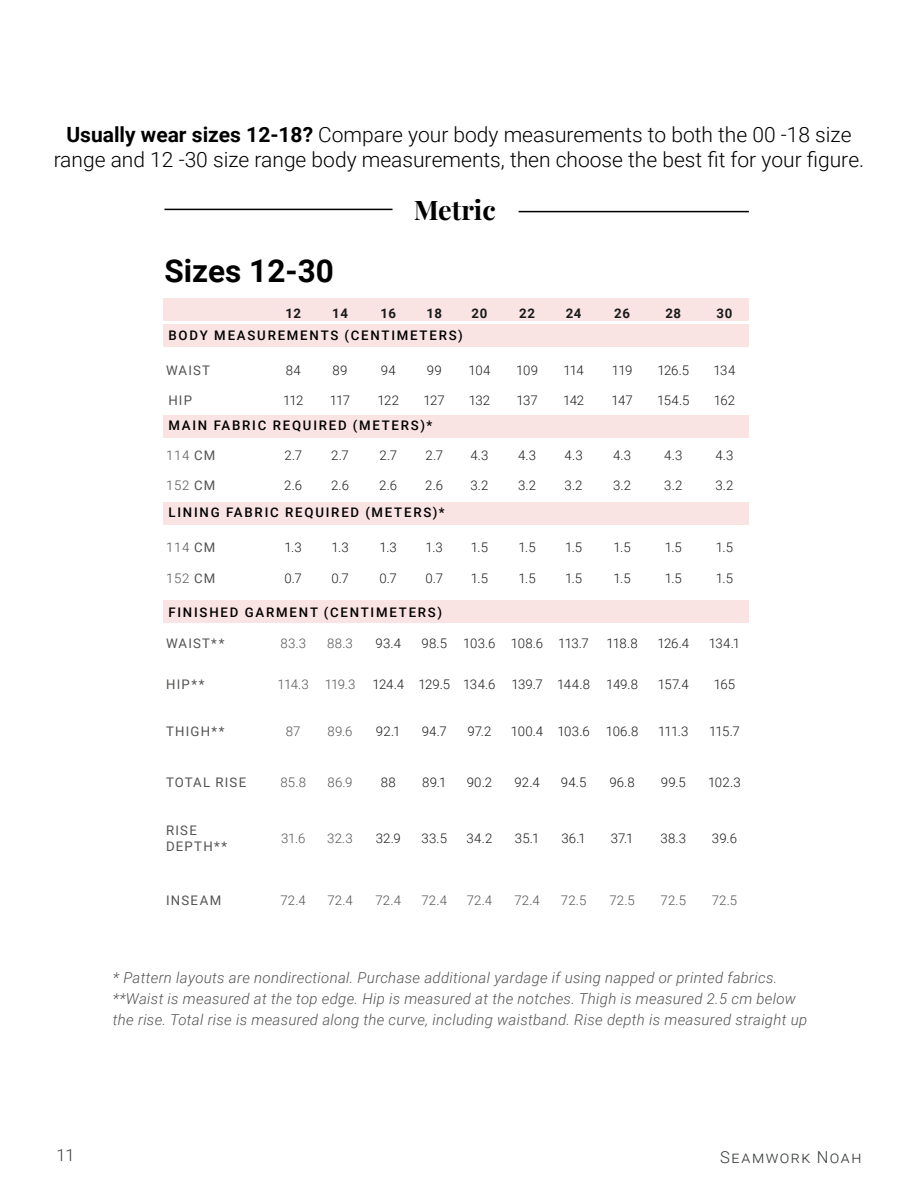
<style>
.page{position:relative;width:918px;height:1188px;background:#fff}
.page>*{position:absolute;margin:0;border:0;box-sizing:border-box;transform-origin:0 0}
.t1{font:700 31.5px "Roboto";color:#000}
.t2{font:700 27px "Playfair Display";color:#000}
.t3{font:300 21px/25.2px "Roboto";color:#000;text-align:center}
.t4{font:300 16.5px "Roboto";letter-spacing:.09em;color:#373a3b}
.t5{font:italic 300 15px/21px "Roboto";letter-spacing:.02em;color:#545352}
.t6{font:300 13.2px "Roboto";letter-spacing:-.005em;color:#1a1a1a}
.t7{font:500 13.2px "Roboto";letter-spacing:.135em;color:#000}
.t8{font:300 13.2px "Roboto";letter-spacing:.005em;color:#545352}
.t9{font:13.2px/15.9px "Roboto";letter-spacing:.09em;color:#545352}
.t10{font:700 13.2px "Roboto";letter-spacing:.05em;color:#1a1a1a}
.s1{font-weight:700}
.s2{font-weight:400}
</style>
<div class="page">
<div style="left:163px;top:324px;width:586px;height:23px;background:#fae4e3"></div>
<div style="left:163px;top:415px;width:586px;height:23px;background:#fae4e3"></div>
<div style="left:163px;top:502px;width:586px;height:23px;background:#fae4e3"></div>
<div style="left:163px;top:298px;width:586px;height:22px;background:#fae4e3"></div>
<div style="left:163px;top:600px;width:586px;height:23px;background:#fae4e3"></div>
<hr style="left:164px;top:209px;width:229px;height:1px;background:#000">
<hr style="left:519px;top:211px;width:230px;height:1px;background:#000">
<p class="t3" style="left:54px;top:121px;width:812px"><span class="s1">Usually wear sizes 12-18?</span> Compare your body measurements to both the 00 -18 size range and 12 -30 size range body measurements, then choose the best fit for your figure.</p>
<p class="t1" style="left:164px;top:249px;width:171px">Sizes 12-30</p>
<p class="t2" style="left:414px;top:188px;width:84px">Metric</p>
<p class="t10" style="left:285px;top:304px;width:17px">12</p>
<p class="t10" style="left:332px;top:304px;width:17px">14</p>
<p class="t10" style="left:380px;top:304px;width:17px">16</p>
<p class="t10" style="left:426px;top:304px;width:17px">18</p>
<p class="t10" style="left:472px;top:304px;width:17px">20</p>
<p class="t10" style="left:519px;top:304px;width:17px">22</p>
<p class="t10" style="left:566px;top:304px;width:17px">24</p>
<p class="t10" style="left:614px;top:304px;width:17px">26</p>
<p class="t10" style="left:665px;top:304px;width:17px">28</p>
<p class="t10" style="left:717px;top:304px;width:17px">30</p>
<p class="t7" style="left:168px;top:326px;width:296px">BODY MEASUREMENTS (CENTIMETERS)</p>
<p class="t9" style="left:166px;top:362px;width:46px">WAIST</p>
<p class="t6" style="left:286px;top:361px;width:17px">84</p>
<p class="t6" style="left:333px;top:361px;width:16px">89</p>
<p class="t6" style="left:381px;top:361px;width:16px">94</p>
<p class="t6" style="left:427px;top:361px;width:16px">99</p>
<p class="t6" style="left:469px;top:361px;width:23px">104</p>
<p class="t6" style="left:516px;top:361px;width:23px">109</p>
<p class="t6" style="left:563px;top:361px;width:22px">114</p>
<p class="t6" style="left:612px;top:361px;width:22px">119</p>
<p class="t6" style="left:657px;top:361px;width:33px">126.5</p>
<p class="t6" style="left:714px;top:361px;width:23px">134</p>
<p class="t9" style="left:168px;top:392px;width:25px">HIP</p>
<p class="t6" style="left:283px;top:391px;width:22px">112</p>
<p class="t6" style="left:330px;top:391px;width:22px">117</p>
<p class="t6" style="left:377px;top:391px;width:23px">122</p>
<p class="t6" style="left:424px;top:391px;width:23px">127</p>
<p class="t6" style="left:469px;top:391px;width:23px">132</p>
<p class="t6" style="left:516px;top:391px;width:23px">137</p>
<p class="t6" style="left:563px;top:391px;width:23px">142</p>
<p class="t6" style="left:611px;top:391px;width:23px">147</p>
<p class="t6" style="left:657px;top:391px;width:34px">154.5</p>
<p class="t6" style="left:714px;top:391px;width:23px">162</p>
<p class="t7" style="left:168px;top:416px;width:265px">MAIN FABRIC REQUIRED (METERS)*</p>
<p class="t8" style="left:166px;top:446px;width:51px">114 <span class="s2">CM</span></p>
<p class="t6" style="left:284px;top:446px;width:19px">2.7</p>
<p class="t6" style="left:331px;top:446px;width:19px">2.7</p>
<p class="t6" style="left:379px;top:446px;width:19px">2.7</p>
<p class="t6" style="left:425px;top:446px;width:19px">2.7</p>
<p class="t6" style="left:470px;top:446px;width:20px">4.3</p>
<p class="t6" style="left:518px;top:446px;width:20px">4.3</p>
<p class="t6" style="left:565px;top:446px;width:20px">4.3</p>
<p class="t6" style="left:613px;top:446px;width:20px">4.3</p>
<p class="t6" style="left:664px;top:446px;width:20px">4.3</p>
<p class="t6" style="left:715px;top:446px;width:20px">4.3</p>
<p class="t8" style="left:166px;top:476px;width:51px">152 <span class="s2">CM</span></p>
<p class="t6" style="left:284px;top:476px;width:20px">2.6</p>
<p class="t6" style="left:331px;top:476px;width:20px">2.6</p>
<p class="t6" style="left:379px;top:476px;width:20px">2.6</p>
<p class="t6" style="left:425px;top:476px;width:20px">2.6</p>
<p class="t6" style="left:470px;top:476px;width:20px">3.2</p>
<p class="t6" style="left:518px;top:476px;width:20px">3.2</p>
<p class="t6" style="left:565px;top:476px;width:20px">3.2</p>
<p class="t6" style="left:613px;top:476px;width:20px">3.2</p>
<p class="t6" style="left:664px;top:476px;width:20px">3.2</p>
<p class="t6" style="left:715px;top:476px;width:20px">3.2</p>
<p class="t7" style="left:168px;top:503px;width:278px">LINING FABRIC REQUIRED (METERS)*</p>
<p class="t8" style="left:166px;top:538px;width:51px">114 <span class="s2">CM</span></p>
<p class="t6" style="left:285px;top:538px;width:19px">1.3</p>
<p class="t6" style="left:331px;top:538px;width:19px">1.3</p>
<p class="t6" style="left:380px;top:538px;width:19px">1.3</p>
<p class="t6" style="left:426px;top:538px;width:19px">1.3</p>
<p class="t6" style="left:471px;top:538px;width:19px">1.5</p>
<p class="t6" style="left:519px;top:538px;width:19px">1.5</p>
<p class="t6" style="left:565px;top:538px;width:19px">1.5</p>
<p class="t6" style="left:614px;top:538px;width:19px">1.5</p>
<p class="t6" style="left:665px;top:538px;width:19px">1.5</p>
<p class="t6" style="left:716px;top:538px;width:19px">1.5</p>
<p class="t8" style="left:166px;top:569px;width:51px">152 <span class="s2">CM</span></p>
<p class="t6" style="left:285px;top:569px;width:19px">0.7</p>
<p class="t6" style="left:331px;top:569px;width:19px">0.7</p>
<p class="t6" style="left:380px;top:569px;width:19px">0.7</p>
<p class="t6" style="left:426px;top:569px;width:19px">0.7</p>
<p class="t6" style="left:471px;top:569px;width:19px">1.5</p>
<p class="t6" style="left:519px;top:569px;width:19px">1.5</p>
<p class="t6" style="left:565px;top:569px;width:19px">1.5</p>
<p class="t6" style="left:614px;top:569px;width:19px">1.5</p>
<p class="t6" style="left:665px;top:569px;width:19px">1.5</p>
<p class="t6" style="left:716px;top:569px;width:19px">1.5</p>
<p class="t7" style="left:168px;top:603px;width:275px">FINISHED GARMENT (CENTIMETERS)</p>
<p class="t9" style="left:166px;top:635px;width:60px">WAIST**</p>
<p class="t8" style="left:280px;top:634px;width:27px">83.3</p>
<p class="t8" style="left:327px;top:634px;width:27px">88.3</p>
<p class="t6" style="left:376px;top:634px;width:27px">93.4</p>
<p class="t6" style="left:422px;top:634px;width:27px">98.5</p>
<p class="t6" style="left:463px;top:634px;width:34px">103.6</p>
<p class="t6" style="left:511px;top:634px;width:34px">108.6</p>
<p class="t6" style="left:558px;top:634px;width:32px">113.7</p>
<p class="t6" style="left:606px;top:634px;width:33px">118.8</p>
<p class="t6" style="left:657px;top:634px;width:33px">126.4</p>
<p class="t6" style="left:709px;top:634px;width:33px">134.1</p>
<p class="t9" style="left:166px;top:676px;width:40px">HIP**</p>
<p class="t8" style="left:278px;top:675px;width:33px">114.3</p>
<p class="t8" style="left:325px;top:675px;width:32px">119.3</p>
<p class="t6" style="left:372px;top:675px;width:33px">124.4</p>
<p class="t6" style="left:418px;top:675px;width:33px">129.5</p>
<p class="t6" style="left:463px;top:675px;width:34px">134.6</p>
<p class="t6" style="left:511px;top:675px;width:33px">139.7</p>
<p class="t6" style="left:557px;top:675px;width:34px">144.8</p>
<p class="t6" style="left:606px;top:675px;width:33px">149.8</p>
<p class="t6" style="left:658px;top:675px;width:32px">157.4</p>
<p class="t6" style="left:714px;top:675px;width:23px">165</p>
<p class="t9" style="left:166px;top:723px;width:60px">THIGH**</p>
<p class="t8" style="left:286px;top:722px;width:16px">87</p>
<p class="t8" style="left:328px;top:722px;width:27px">89.6</p>
<p class="t6" style="left:376px;top:722px;width:26px">92.1</p>
<p class="t6" style="left:422px;top:722px;width:27px">94.7</p>
<p class="t6" style="left:468px;top:722px;width:25px">97.2</p>
<p class="t6" style="left:511px;top:722px;width:34px">100.4</p>
<p class="t6" style="left:557px;top:722px;width:34px">103.6</p>
<p class="t6" style="left:606px;top:722px;width:34px">106.8</p>
<p class="t6" style="left:658px;top:722px;width:32px">111.3</p>
<p class="t6" style="left:709px;top:722px;width:32px">115.7</p>
<p class="t9" style="left:166px;top:774px;width:82px">TOTAL RISE</p>
<p class="t8" style="left:280px;top:774px;width:27px">85.8</p>
<p class="t8" style="left:328px;top:774px;width:27px">86.9</p>
<p class="t6" style="left:381px;top:774px;width:16px">88</p>
<p class="t6" style="left:422px;top:774px;width:26px">89.1</p>
<p class="t6" style="left:467px;top:774px;width:27px">90.2</p>
<p class="t6" style="left:514px;top:774px;width:27px">92.4</p>
<p class="t6" style="left:561px;top:774px;width:27px">94.5</p>
<p class="t6" style="left:609px;top:774px;width:27px">96.8</p>
<p class="t6" style="left:661px;top:774px;width:27px">99.5</p>
<p class="t6" style="left:708px;top:774px;width:34px">102.3</p>
<p class="t9" style="left:166px;top:822px;width:63px">RISE<br>DEPTH**</p>
<p class="t8" style="left:281px;top:829px;width:26px">31.6</p>
<p class="t8" style="left:327px;top:829px;width:27px">32.3</p>
<p class="t6" style="left:376px;top:829px;width:27px">32.9</p>
<p class="t6" style="left:422px;top:829px;width:27px">33.5</p>
<p class="t6" style="left:467px;top:829px;width:27px">34.2</p>
<p class="t6" style="left:515px;top:829px;width:26px">35.1</p>
<p class="t6" style="left:561px;top:829px;width:26px">36.1</p>
<p class="t6" style="left:611px;top:829px;width:24px">37.1</p>
<p class="t6" style="left:660px;top:829px;width:27px">38.3</p>
<p class="t6" style="left:712px;top:829px;width:27px">39.6</p>
<p class="t9" style="left:166px;top:892px;width:57px">INSEAM</p>
<p class="t8" style="left:281px;top:891px;width:27px">72.4</p>
<p class="t8" style="left:327px;top:891px;width:27px">72.4</p>
<p class="t8" style="left:376px;top:891px;width:27px">72.4</p>
<p class="t8" style="left:422px;top:891px;width:27px">72.4</p>
<p class="t8" style="left:467px;top:891px;width:27px">72.4</p>
<p class="t8" style="left:514px;top:891px;width:27px">72.4</p>
<p class="t8" style="left:561px;top:891px;width:27px">72.5</p>
<p class="t8" style="left:609px;top:891px;width:27px">72.5</p>
<p class="t8" style="left:661px;top:891px;width:27px">72.5</p>
<p class="t8" style="left:712px;top:891px;width:27px">72.5</p>
<p class="t5" style="left:113px;top:967px;width:666px">* Pattern layouts are nondirectional. Purchase additional yardage if using napped or printed fabrics.</p>
<p class="t5" style="left:113px;top:988px;width:696px">**Waist is measured at the top edge. Hip is measured at the notches. Thigh is measured 2.5 cm below the rise. Total rise is measured along the curve, including waistband. Rise depth is measured straight up</p>
<p class="t4" style="left:57px;top:1143px;width:20px">11</p>
<p class="t4" style="left:720px;top:1146px;width:143px">Seamwork Noah</p>
</div>
